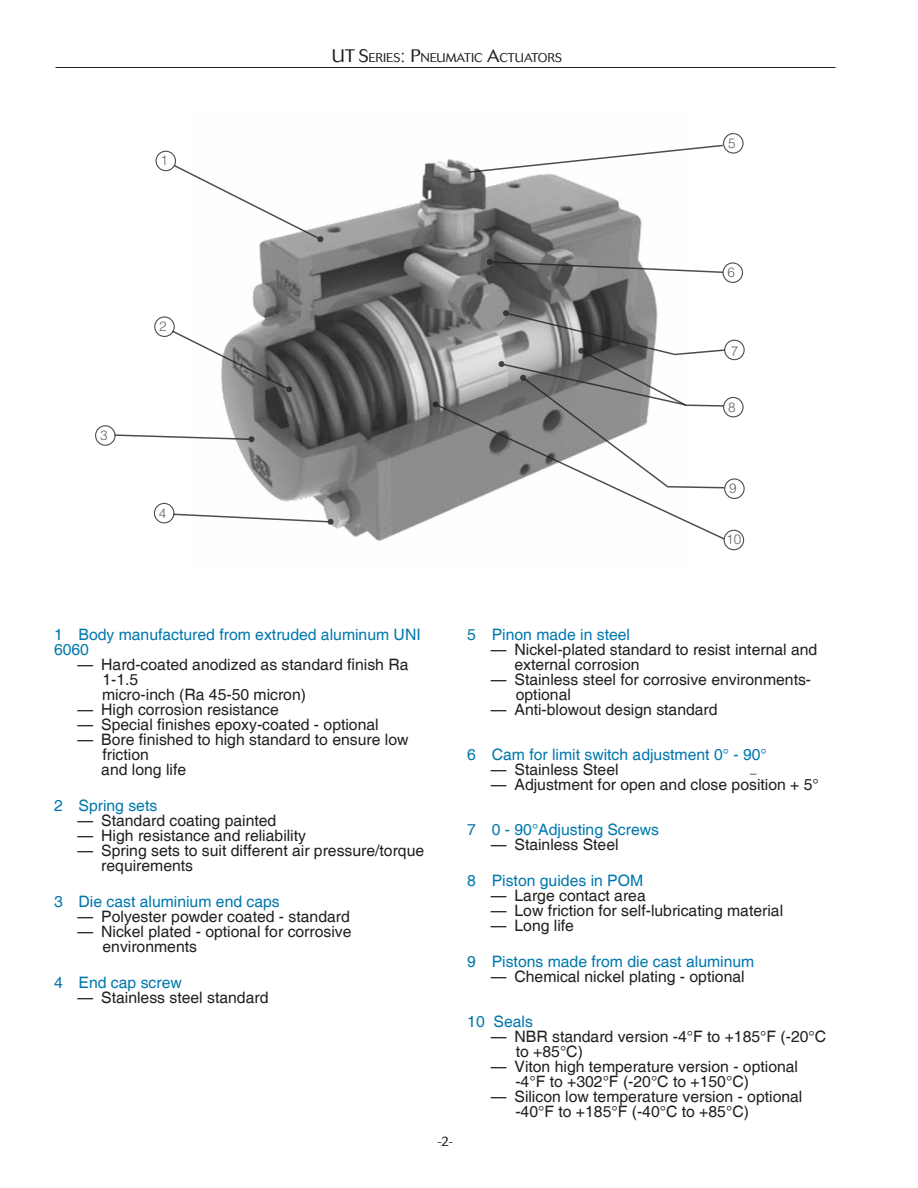
<style>
.page{position:relative;width:918px;height:1188px;background:#fff}
.page>*{position:absolute;margin:0;border:0;box-sizing:border-box;transform-origin:0 0}
.t1{font:15.75px/15px "Helvetica";color:#221f1f}
.t2{font:15.75px/15px "Helvetica";color:#0078ad}
.t3{font:300 13.5px "Helvetica LT Std";color:#626366}
.t4{font:300 13.5px "Cosmos BQ";color:#221f1f}
.t5{font:300 12.6px "Cosmos BQ";color:#221f1f}
.s1{font-size:18px}
</style>
<div class="page">
<img style="left:222px;top:159px;width:435px;height:382px">
<svg style="left:172px;top:164px;width:152px;height:79px"></svg>
<svg style="left:170px;top:329px;width:123px;height:64px"></svg>
<svg style="left:113px;top:434px;width:140px;height:7px"></svg>
<svg style="left:248px;top:436px;width:7px;height:6px"></svg>
<svg style="left:487px;top:259px;width:237px;height:15px"></svg>
<div style="left:723px;top:133px;width:21px;height:21px;border:1px solid #221f1f;border-radius:50%"></div>
<div style="left:723px;top:262px;width:20px;height:21px;border:1px solid #221f1f;border-radius:50%"></div>
<div style="left:724px;top:340px;width:21px;height:20px;border:1px solid #221f1f;border-radius:50%"></div>
<div style="left:723px;top:397px;width:21px;height:20px;border:1px solid #221f1f;border-radius:50%"></div>
<div style="left:724px;top:478px;width:21px;height:21px;border:1px solid #221f1f;border-radius:50%"></div>
<div style="left:95px;top:425px;width:21px;height:21px;border:1px solid #221f1f;border-radius:50%"></div>
<div style="left:154px;top:316px;width:21px;height:21px;border:1px solid #221f1f;border-radius:50%"></div>
<div style="left:156px;top:151px;width:20px;height:20px;border:1px solid #221f1f;border-radius:50%"></div>
<svg style="left:172px;top:513px;width:162px;height:12px"></svg>
<div style="left:154px;top:503px;width:20px;height:20px;border:1px solid #221f1f;border-radius:50%"></div>
<svg style="left:432px;top:310px;width:294px;height:231px"></svg>
<svg style="left:467px;top:144px;width:257px;height:30px"></svg>
<div style="left:724px;top:530px;width:20px;height:20px;border:1px solid #221f1f;border-radius:50%"></div>
<hr style="left:56px;top:67px;width:780px;height:1px;background:#221f1f">
<p class="t3" style="left:161px;top:155px;width:9px">1</p>
<p class="t3" style="left:100px;top:430px;width:9px">3</p>
<p class="t3" style="left:159px;top:321px;width:9px">2</p>
<p class="t3" style="left:159px;top:508px;width:9px">4</p>
<p class="t5" style="left:332px;top:50px;width:232px"><span class="s1">UT S</span>ERIES<span class="s1">: P</span>NEUMATIC <span class="s1">A</span>CTUATORS</p>
<p class="t3" style="left:728px;top:138px;width:9px">5</p>
<p class="t3" style="left:728px;top:267px;width:9px">6</p>
<p class="t3" style="left:731px;top:346px;width:9px">7</p>
<p class="t3" style="left:728px;top:402px;width:9px">8</p>
<p class="t3" style="left:729px;top:483px;width:9px">9</p>
<p class="t3" style="left:726px;top:534px;width:17px">10</p>
<p class="t2" style="left:54px;top:629px;width:368px">1 Body manufactured from extruded aluminum UNI<br>6060</p>
<p class="t1" style="left:102px;top:658px;width:308px;text-indent:-25px">— Hard-coated anodized as standard finish Ra<br>1-1.5<br>micro-inch (Ra 45-50 micron)</p>
<p class="t1" style="left:78px;top:704px;width:203px">— High corrosion resistance</p>
<p class="t1" style="left:78px;top:718px;width:303px">— Special finishes epoxy-coated - optional</p>
<p class="t1" style="left:101px;top:733px;width:309px;text-indent:-24px">— Bore finished to high standard to ensure low friction<br>and long life</p>
<p class="t2" style="left:54px;top:800px;width:105px">2 Spring sets</p>
<p class="t1" style="left:78px;top:815px;width:200px">— Standard coating painted</p>
<p class="t1" style="left:78px;top:830px;width:230px">— High resistance and reliability</p>
<p class="t1" style="left:101px;top:845px;width:325px;text-indent:-24px">— Spring sets to suit different air pressure/torque requirements</p>
<p class="t2" style="left:54px;top:896px;width:227px">3 Die cast aluminium end caps</p>
<p class="t1" style="left:78px;top:911px;width:274px">— Polyester powder coated - standard</p>
<p class="t1" style="left:103px;top:926px;width:251px;text-indent:-25px">— Nickel plated - optional for corrosive environments</p>
<p class="t2" style="left:54px;top:977px;width:129px">4 End cap screw</p>
<p class="t1" style="left:78px;top:992px;width:192px">— Stainless steel standard</p>
<p class="t4" style="left:437px;top:1136px;width:17px">-2-</p>
<p class="t2" style="left:467px;top:629px;width:164px">5 Pinon made in steel</p>
<p class="t1" style="left:514px;top:644px;width:304px;text-indent:-24px">— Nickel-plated standard to resist internal and external corrosion</p>
<p class="t1" style="left:516px;top:674px;width:297px;text-indent:-25px">— Stainless steel for corrosive environments&shy;optional</p>
<p class="t1" style="left:491px;top:704px;width:228px">— Anti-blowout design standard</p>
<p class="t2" style="left:467px;top:749px;width:301px">6 Cam for limit switch adjustment 0° - 90°</p>
<p class="t1" style="left:491px;top:764px;width:129px">— Stainless Steel</p>
<p class="t1" style="left:491px;top:779px;width:330px">— Adjustment for open and close position + 5°</p>
<p class="t2" style="left:467px;top:824px;width:193px">7 0 - 90°Adjusting Screws</p>
<p class="t1" style="left:491px;top:839px;width:129px">— Stainless Steel</p>
<p class="t2" style="left:467px;top:875px;width:177px">8 Piston guides in POM</p>
<p class="t1" style="left:491px;top:890px;width:156px">— Large contact area</p>
<p class="t1" style="left:491px;top:905px;width:294px">— Low friction for self-lubricating material</p>
<p class="t1" style="left:491px;top:920px;width:85px">— Long life</p>
<p class="t2" style="left:467px;top:956px;width:289px">9 Pistons made from die cast aluminum</p>
<p class="t1" style="left:491px;top:971px;width:255px">— Chemical nickel plating - optional</p>
<p class="t2" style="left:467px;top:1016px;width:67px">10 Seals</p>
<p class="t1" style="left:516px;top:1031px;width:312px;text-indent:-25px">— NBR standard version -4°F to +185°F (-20°C to +85°C)</p>
<p class="t1" style="left:515px;top:1061px;width:284px;text-indent:-25px">— Viton high temperature version - optional -4°F to +302°F (-20°C to +150°C)</p>
<p class="t1" style="left:515px;top:1091px;width:289px;text-indent:-25px">— Silicon low temperature version - optional -40°F to +185°F (-40°C to +85°C)</p>
</div>
